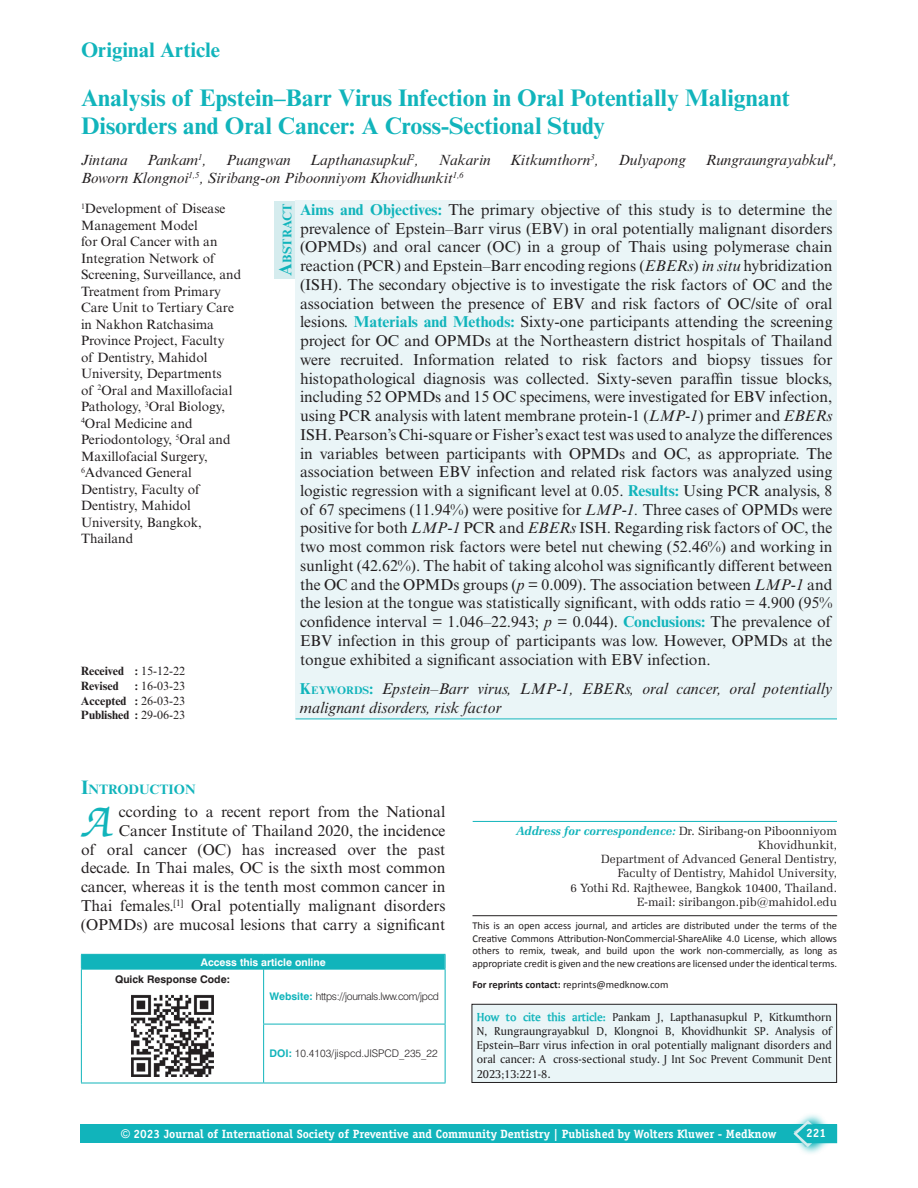
<style>
.page{position:relative;width:918px;height:1188px;background:#fff}
.page>*{position:absolute;margin:0;border:0;box-sizing:border-box;transform-origin:0 0}
.t1{font:italic 500 46.35px "Zapf Chancery IT Cby BT";color:#11b4bb}
.t2{font:700 24px/28.5px "Times New Roman MT Std";color:#11b4bb}
.t3{font:700 21px "Times New Roman MT Std";color:#11b4bb}
.t4{font:15.75px/18.8px "Times New Roman MT Std";color:#231f20;text-align:justify}
.t5{font:italic 15.75px/18.8px "Times New Roman MT Std";color:#231f20}
.t6{font:italic 15px "Times New Roman MT Std";color:#231f20}
.t7{font:700 13.65px "Times New Roman MT Std";color:#11b4bb}
.t8{font:13.5px/16.5px "Times New Roman MT Std";color:#231f20}
.t9{font:700 12.6px "Times New Roman MT Std";color:#11b4bb}
.t10{font:12px/14.2px "Ameretto Normal";color:#231f20;text-align:justify}
.t11{font:12px/14.2px "Zapf Elliptical 711 BT";color:#231f20;text-align:right}
.t12{font:700 12px "Officina Serif";color:#fff}
.t13{font:12px/14.7px "Times New Roman MT Std";color:#231f20;text-align:justify}
.t14{font:700 12px/14.7px "Times New Roman MT Std";color:#231f20}
.t15{font:700 12px "Officina Serif Std";color:#fff}
.t16{font:10.5px/12.8px "Calibri";letter-spacing:-.005em;color:#231f20;text-align:justify}
.t17{font:300 10.5px "Swiss 721 BT";letter-spacing:-.03em;color:#231f20}
.t18{font:300 10.5px "Swiss 721 BT";color:#231f20}
.t19{font:700 10.5px "Swiss 721 BT";color:#fff}
.t20{font:700 10.5px "Swiss 721 BT";color:#231f20}
.s1{font-weight:400}
.s2{font-weight:700}
.s3{font-size:18px}
.s4{font-weight:700;color:#11b4bb}
.s5{font-style:italic}
.s6{font-weight:700;font-style:normal;color:#11b4bb}
.s7{font-weight:700;font-style:normal;font-size:10.95px;color:#11b4bb}
.s8{font-size:19.5px}
.s9{font-weight:700;font-style:italic;color:#11b4bb}
.s10{font-family:"Ameretto";font-weight:700;color:#11b4bb}
.s11{font-family:"Arial";font-weight:400}
</style>
<div class="page">
<div style="left:81px;top:1124px;width:756px;height:19px;background:#11b4bb"></div>
<svg style="left:799px;top:1114px;width:25px;height:40px"></svg>
<svg style="left:793px;top:1120px;width:44px;height:27px"></svg>
<hr style="left:473px;top:821px;width:364px;height:1px;background:#11b4bb">
<hr style="left:472px;top:915px;width:365px;height:1px;background:#231f20">
<div style="left:472px;top:1004px;width:365px;height:78px;background:#eaf5f7"></div>
<div style="left:472px;top:1004px;width:365px;height:79px;border:1px solid #231f20"></div>
<div style="left:296px;top:201px;width:541px;height:468px;background:#eaf5f7"></div>
<div style="left:296px;top:665px;width:541px;height:54px;background:#eaf5f7"></div>
<hr style="left:296px;top:719px;width:541px;height:1px;background:#11b4bb">
<div style="left:274px;top:201px;width:22px;height:78px;background:#d5ecee"></div>
<svg style="left:445px;top:955px;width:1px;height:14px"></svg>
<hr style="left:81px;top:1083px;width:183px;height:1px;background:#11b4bb">
<svg style="left:81px;top:955px;width:1px;height:14px"></svg>
<hr style="left:81px;top:954px;width:183px;height:1px;background:#11b4bb">
<hr style="left:264px;top:954px;width:182px;height:1px;background:#11b4bb">
<hr style="left:81px;top:969px;width:1px;height:55px;background:#11b4bb">
<hr style="left:81px;top:1024px;width:1px;height:59px;background:#11b4bb">
<hr style="left:81px;top:969px;width:183px;height:1px;background:#11b4bb">
<hr style="left:263px;top:969px;width:1px;height:55px;background:#11b4bb">
<hr style="left:264px;top:969px;width:182px;height:1px;background:#11b4bb">
<hr style="left:445px;top:969px;width:1px;height:55px;background:#11b4bb">
<hr style="left:263px;top:1024px;width:1px;height:59px;background:#11b4bb">
<hr style="left:263px;top:1024px;width:183px;height:1px;background:#11b4bb">
<hr style="left:445px;top:1024px;width:1px;height:59px;background:#11b4bb">
<hr style="left:264px;top:1083px;width:182px;height:1px;background:#11b4bb">
<div style="left:82px;top:954px;width:363px;height:15px;background:#11b4bb"></div>
<img style="left:131px;top:994px;width:83px;height:83px">
<h3 class="t3" style="left:81px;top:37px;width:141px">Original Article</h3>
<h2 class="t2" style="left:81px;top:83px;width:710px">Analysis of Epstein–Barr Virus Infection in Oral Potentially Malignant<br>Disorders and Oral Cancer: A Cross-Sectional Study</h2>
<p class="t6" style="left:81px;top:151px;width:48px">Jintana</p>
<p class="t6" style="left:147px;top:151px;width:61px">Pankam<sup>1</sup>,</p>
<p class="t6" style="left:226px;top:151px;width:66px">Puangwan</p>
<p class="t6" style="left:310px;top:151px;width:110px">Lapthanasupkul<sup>2</sup>,</p>
<p class="t6" style="left:439px;top:151px;width:53px">Nakarin</p>
<p class="t6" style="left:510px;top:151px;width:90px">Kitkumthorn<sup>3</sup>,</p>
<p class="t6" style="left:618px;top:151px;width:69px">Dulyapong</p>
<p class="t6" style="left:706px;top:151px;width:133px">Rungraungrayabkul<sup>4</sup>,</p>
<p class="t6" style="left:81px;top:169px;width:384px">Boworn Klongnoi<sup>1,5</sup>, Siribang-on Piboonniyom Khovidhunkit<sup>1,6</sup></p>
<p class="t8" style="left:81px;top:200px;width:162px"><sup>1</sup>Development of Disease<br>Management Model<br>for Oral Cancer with an<br>Integration Network of<br>Screening, Surveillance, and<br>Treatment from Primary<br>Care Unit to Tertiary Care in Nakhon Ratchasima<br>Province Project, Faculty<br>of Dentistry, Mahidol<br>University, Departments<br>of <sup>2</sup>Oral and Maxillofacial<br>Pathology, <sup>3</sup>Oral Biology,<br><sup>4</sup>Oral Medicine and<br>Periodontology, <sup>5</sup>Oral and<br>Maxillofacial Surgery,<br><sup>6</sup>Advanced General<br>Dentistry, Faculty of<br>Dentistry, Mahidol<br>University, Bangkok,<br>Thailand</p>
<p class="t14" style="left:81px;top:664px;width:106px">Received : <span class="s1">15-12-22<br></span>Revised</p>
<p class="t13" style="left:81px;top:679px;width:106px;text-indent:54px"><span class="s2">:</span> 16-03-23<br><span class="s2">Accepted :</span> 26-03-23<br><span class="s2">Published :</span> 29-06-23</p>
<p class="t9" style="left:279px;top:276px;width:74px;rotate:-90deg"><span class="s3">A</span>BSTRACT</p>
<p class="t4" style="left:300px;top:200px;width:534px"><span class="s4">Aims and Objectives:</span> The primary objective of this study is to determine the prevalence of Epstein–Barr virus (EBV) in oral potentially malignant disorders (OPMDs) and oral cancer (OC) in a group of Thais using polymerase chain reaction (PCR) and Epstein–Barr encoding regions (<span class="s5">EBERs</span>) <span class="s5">in situ</span> hybridization (ISH). The secondary objective is to investigate the risk factors of OC and the association between the presence of EBV and risk factors of OC/site of oral lesions. <span class="s4">Materials and Methods:</span> Sixty-one participants attending the screening project for OC and OPMDs at the Northeastern district hospitals of Thailand were recruited. Information related to risk factors and biopsy tissues for histopathological diagnosis was collected. Sixty-seven paraffin tissue blocks, including 52 OPMDs and 15 OC specimens, were investigated for EBV infection, using PCR analysis with latent membrane protein-1 (<span class="s5">LMP-1</span>) primer and <span class="s5">EBERs </span>ISH. Pearson’s Chi-square or Fisher’s exact test was used to analyze the differences in variables between participants with OPMDs and OC, as appropriate. The association between EBV infection and related risk factors was analyzed using logistic regression with a significant level at 0.05. <span class="s4">Results:</span> Using PCR analysis, 8 of 67 specimens (11.94%) were positive for <span class="s5">LMP-1.</span> Three cases of OPMDs were positive for both <span class="s5">LMP-1</span> PCR and <span class="s5">EBERs</span> ISH. Regarding risk factors of OC, the two most common risk factors were betel nut chewing (52.46%) and working in sunlight (42.62%). The habit of taking alcohol was significantly different between the OC and the OPMDs groups (<span class="s5">p</span> = 0.009). The association between <span class="s5">LMP-1</span> and the lesion at the tongue was statistically significant, with odds ratio = 4.900 (95% confidence interval = 1.046–22.943; <span class="s5">p</span> = 0.044). <span class="s4">Conclusions:</span> The prevalence of EBV infection in this group of participants was low. However, OPMDs at the tongue exhibited a significant association with EBV infection.</p>
<p class="t5" style="left:300px;top:680px;width:534px"><span class="s6">K</span><span class="s7">EYWORDS</span><span class="s6">:</span> Epstein–Barr virus, LMP-1, EBERs, oral cancer, oral potentially malignant disorders, risk factor</p>
<p class="t7" style="left:81px;top:781px;width:116px"><span class="s8">I</span>NTRODUCTION</p>
<h1 class="t1" style="left:85px;top:797px;width:30px">A</h1>
<p class="t4" style="left:81px;top:802px;width:366px;text-align:right">ccording to a recent report from the National Cancer Institute of Thailand 2020, the incidence<br>of oral cancer (OC) has increased over the past decade. In Thai males, OC is the sixth most common cancer, whereas it is the tenth most common cancer in Thai females.<sup>[1]</sup> Oral potentially malignant disorders (OPMDs) are mucosal lesions that carry a significant</p>
<p class="t19" style="left:201px;top:955px;width:126px">Access this article online</p>
<p class="t20" style="left:115px;top:972px;width:116px">Quick Response Code:</p>
<p class="t17" style="left:270px;top:990px;width:171px"><span class="s4">Website:</span> https://journals.lww.com/jpcd</p>
<p class="t18" style="left:270px;top:1047px;width:170px"><span class="s4">DOI:</span> 10.4103/jispcd.JISPCD_235_22</p>
<p class="t11" style="left:516px;top:823px;width:322px"><span class="s9">Address for correspondence:</span> Dr. Siribang-on Piboonniyom Khovidhunkit,<br>Department of Advanced General Dentistry,<br>Faculty of Dentistry, Mahidol University,<br>6 Yothi Rd. Rajthewee, Bangkok 10400, Thailand.<br>E-mail: siribangon.pib@mahidol.edu</p>
<p class="t16" style="left:472px;top:919px;width:366px">This is an open access journal, and articles are distributed under the terms of the Creative Commons Attribution-NonCommercial-ShareAlike 4.0 License, which allows others to remix, tweak, and build upon the work non-commercially, as long as appropriate credit is given and the new creations are licensed under the identical terms.</p>
<p class="t16" style="left:472px;top:978px;width:198px"><span class="s2">For reprints contact:</span> reprints@medknow.com</p>
<p class="t10" style="left:477px;top:1009px;width:356px"><span class="s10">How to cite this article:</span> Pankam J, Lapthanasupkul P, Kitkumthorn N, Rungraungrayabkul D, Klongnoi B, Khovidhunkit SP. Analysis of Epstein–Barr virus infection in oral potentially malignant disorders and oral cancer: A cross-sectional study. J Int Soc Prevent Communit Dent 2023;13:221-8.</p>
<p class="t12" style="left:121px;top:1127px;width:657px"><span class="s11">©</span> 2023 Journal of International Society of Preventive and Community Dentistry | Published by Wolters Kluwer ‑ Medknow</p>
<p class="t15" style="left:806px;top:1126px;width:22px">221</p>
</div>
